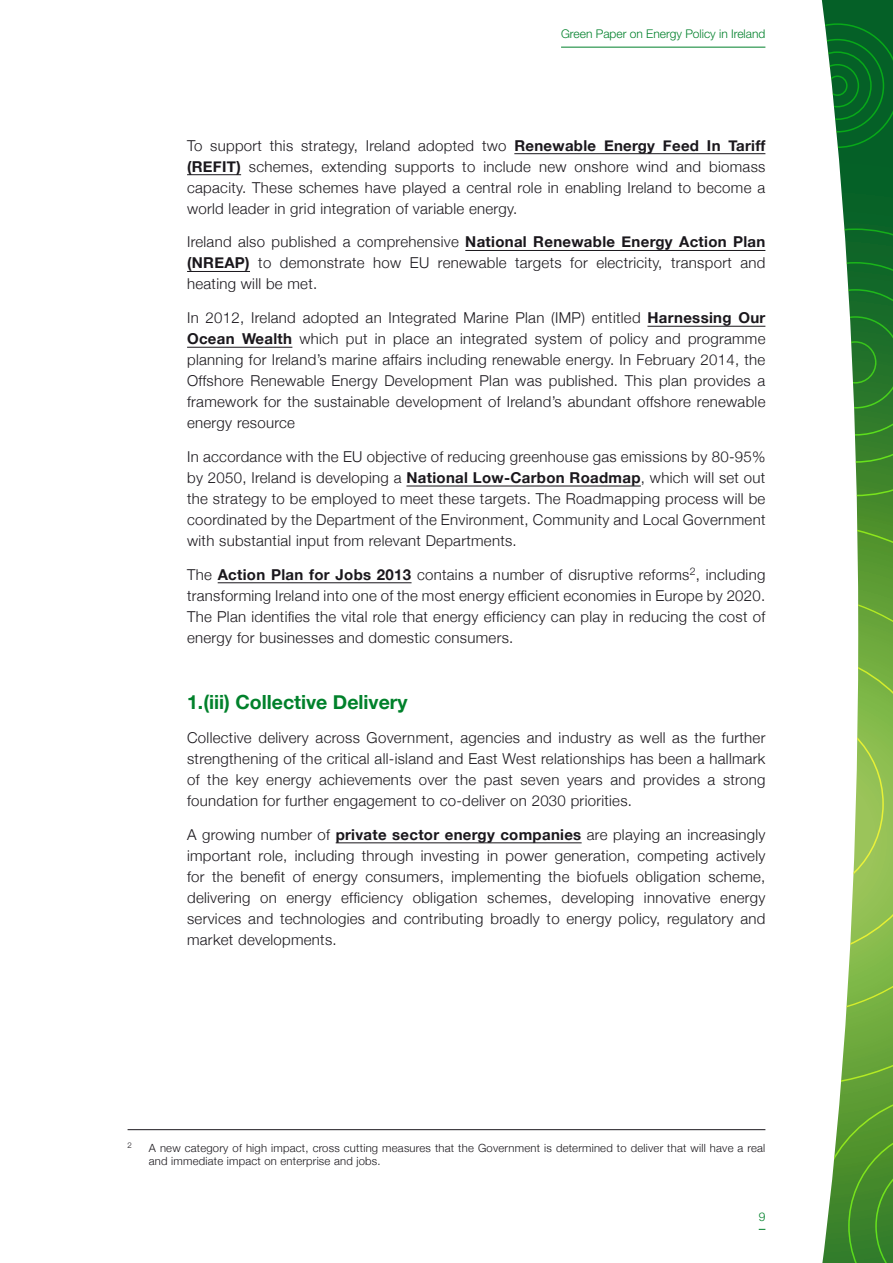
<style>
.page{position:relative;width:893px;height:1263px;background:#fff}
.page>*{position:absolute;margin:0;border:0;box-sizing:border-box;transform-origin:0 0}
.Head_III{font:700 19.5px "Helvetica Neue";color:#00812b}
.Body_Text__10___3{font:300 15px/21px "Helvetica Neue";letter-spacing:.02em;color:#1a171c;text-align:justify}
.t1{font:300 12px "Helvetica Neue LT Std";color:#00812b}
.Foots{font:300 11.25px/13.5px "Helvetica Neue";letter-spacing:.02em;color:#1a171c}
.Foots-2{font:300 7.8px "Helvetica Neue";color:#1a171c}
.s1{font-weight:700}
</style>
<div class="page">
<svg style="left:821px;top:0;width:72px;height:521px"></svg>
<svg style="left:821px;top:228px;width:72px;height:268px"></svg>
<svg style="left:822px;top:521px;width:71px;height:742px"></svg>
<svg style="left:821px;top:23px;width:72px;height:125px;background:#2b7f47"></svg>
<hr style="left:514px;top:153px;width:251px;height:1px;background:#1a171c">
<hr style="left:187px;top:174px;width:54px;height:1px;background:#1a171c">
<hr style="left:465px;top:250px;width:300px;height:1px;background:#1a171c">
<hr style="left:187px;top:271px;width:63px;height:1px;background:#1a171c">
<hr style="left:647px;top:326px;width:118px;height:1px;background:#1a171c">
<hr style="left:187px;top:347px;width:105px;height:1px;background:#1a171c">
<hr style="left:406px;top:486px;width:235px;height:1px;background:#1a171c">
<hr style="left:218px;top:582px;width:194px;height:1px;background:#1a171c">
<hr style="left:336px;top:842px;width:246px;height:1px;background:#1a171c">
<hr style="left:128px;top:1129px;width:637px;height:1px;background:#1a171c">
<hr style="left:561px;top:47px;width:204px;height:1px;background:#00812b">
<p class="t1" style="left:561px;top:27px;width:206px">Green Paper on Energy Policy in Ireland</p>
<p class="Body_Text__10___3" style="left:187px;top:135px;width:580px">To support this strategy, Ireland adopted two <span class="s1">Renewable Energy Feed In Tariff (REFIT)</span> schemes, extending supports to include new onshore wind and biomass capacity. These schemes have played a central role in enabling Ireland to become a world leader in grid integration of variable energy.</p>
<p class="Body_Text__10___3" style="left:187px;top:231px;width:580px">Ireland also published a comprehensive <span class="s1">National Renewable Energy Action Plan (NREAP)</span> to demonstrate how EU renewable targets for electricity, transport and heating will be met.</p>
<p class="Body_Text__10___3" style="left:187px;top:307px;width:580px">In 2012, Ireland adopted an Integrated Marine Plan (IMP) entitled <span class="s1">Harnessing Our Ocean Wealth</span> which put in place an integrated system of policy and programme planning for Ireland’s marine affairs including renewable energy. In February 2014, the Offshore Renewable Energy Development Plan was published. This plan provides a framework for the sustainable development of Ireland’s abundant offshore renewable energy resource</p>
<p class="Body_Text__10___3" style="left:187px;top:446px;width:580px">In accordance with the EU objective of reducing greenhouse gas emissions by 80-95% by 2050, Ireland is developing a <span class="s1">National Low-Carbon Roadmap</span>, which will set out the strategy to be employed to meet these targets. The Roadmapping process will be coordinated by the Department of the Environment, Community and Local Government with substantial input from relevant Departments.</p>
<p class="Body_Text__10___3" style="left:187px;top:564px;width:580px">The <span class="s1">Action Plan for Jobs 2013</span> contains a number of disruptive reforms<sup>2</sup>, including transforming Ireland into one of the most energy efficient economies in Europe by 2020.<br>The Plan identifies the vital role that energy efficiency can play in reducing the cost of energy for businesses and domestic consumers.</p>
<p class="Head_III" style="left:187px;top:690px;width:222px">1.(iii) Collective Delivery</p>
<p class="Body_Text__10___3" style="left:187px;top:727px;width:580px">Collective delivery across Government, agencies and industry as well as the further strengthening of the critical all-island and East West relationships has been a hallmark of the key energy achievements over the past seven years and provides a strong foundation for further engagement to co-deliver on 2030 priorities.</p>
<p class="Body_Text__10___3" style="left:187px;top:824px;width:580px">A growing number of <span class="s1">private sector energy companies</span> are playing an increasingly important role, including through investing in power generation, competing actively for the benefit of energy consumers, implementing the biofuels obligation scheme, delivering on energy efficiency obligation schemes, developing innovative energy services and technologies and contributing broadly to energy policy, regulatory and market developments.</p>
<p class="Foots-2" style="left:128px;top:1141px;width:6px">2</p>
<p class="Foots" style="left:149px;top:1141px;width:618px">A new category of high impact, cross cutting measures that the Government is determined to deliver that will have a real and immediate impact on enterprise and jobs.</p>
<p class="t1" style="left:759px;top:1209px;width:8px">9</p>
</div>
